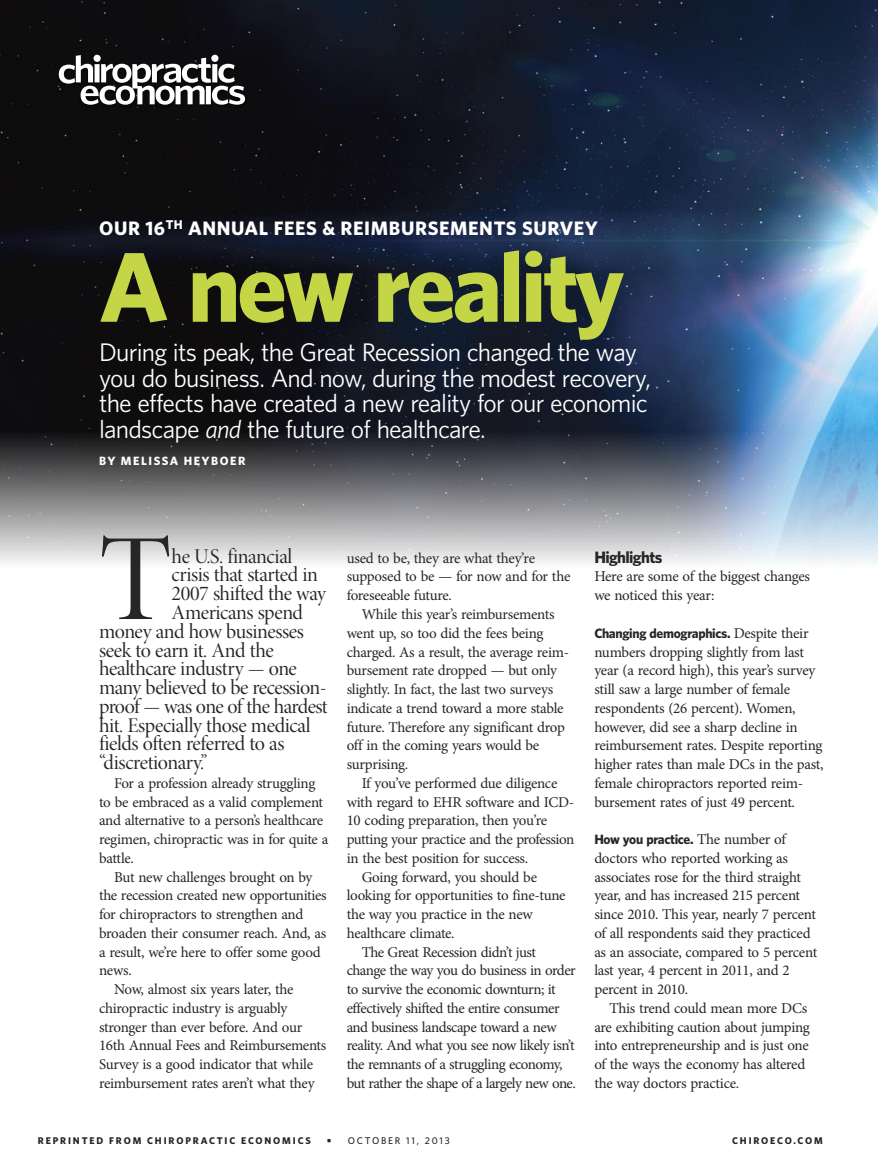
<style>
.page{position:relative;width:878px;height:1175px;background:#fff}
.page>*{position:absolute;margin:0;border:0;box-sizing:border-box;transform-origin:0 0}
.t1{font:124.05px "Minion Pro Disp";color:#272627}
.t2{font:700 99px "Whitney";letter-spacing:-.04em;color:#c4d646}
.t3{font:25.5px/25.5px "Whitney";letter-spacing:-.03em;color:#fff}
.t4{font:21px "Minion Pro Disp";letter-spacing:-.02em;color:#272627}
.t5{font:700 19.5px "Whitney";letter-spacing:.03em;color:#fff}
.t6{font:700 16.5px "Whitney";letter-spacing:-.04em;color:#272627}
.t7{font:15px/18.8px "Minion Pro";letter-spacing:-.025em;color:#272627}
.t8{font:700 13.5px "Whitney";letter-spacing:-.025em;color:#272627}
.t9{font:700 12px "Whitney";letter-spacing:.125em;color:#fff}
.t10{font:700 9.75px "Whitney";letter-spacing:.19em;color:#272627}
.t11{font:500 9.75px "Whitney";letter-spacing:.185em;color:#272627}
.s1{font-style:italic}
.s2{font-family:"Minion Pro";font-weight:400;font-size:15px}
.s3{font-weight:700}
</style>
<div class="page">
<img style="left:0;top:0;width:878px;height:432px">
<img style="left:0;top:432px;width:878px;height:132px">
<div style="left:53px;top:49px;width:201px;height:64px;background:#0d0d0d"></div>
<svg style="left:59px;top:55px;width:186px;height:50px"></svg>
<h3 class="t5" style="left:99px;top:221px;width:500px">OUR 16<sup>TH</sup> ANNUAL FEES &amp; REIMBURSEMENTS SURVEY</h3>
<h2 class="t2" style="left:99px;top:253px;width:527px">A new reality</h2>
<h3 class="t3" style="left:99px;top:342px;width:553px">During its peak, the Great Recession changed the way you do business. And now, during the modest recovery, the effects have created a new reality for our economic landscape <span class="s1">and</span> the future of healthcare.</h3>
<p class="t9" style="left:99px;top:456px;width:148px">BY MELISSA HEYBOER</p>
<h1 class="t1" style="left:99px;top:532px;width:74px">T</h1>
<h3 class="t4" style="left:172px;top:548px;width:122px">he U.S. financial</h3>
<h3 class="t4" style="left:172px;top:567px;width:148px">crisis that started in</h3>
<h3 class="t4" style="left:172px;top:585px;width:156px">2007 shifted the way</h3>
<h3 class="t4" style="left:172px;top:604px;width:133px">Americans spend</h3>
<h3 class="t4" style="left:99px;top:623px;width:206px">money and how businesses</h3>
<h3 class="t4" style="left:99px;top:642px;width:176px">seek to earn it. And the</h3>
<h3 class="t4" style="left:99px;top:660px;width:199px">healthcare industry — one</h3>
<h3 class="t4" style="left:99px;top:679px;width:229px">many believed to be recession-</h3>
<h3 class="t4" style="left:99px;top:698px;width:230px">proof — was one of the hardest</h3>
<h3 class="t4" style="left:99px;top:717px;width:213px">hit. Especially those medical</h3>
<h3 class="t4" style="left:99px;top:735px;width:187px">fields often referred to as</h3>
<h3 class="t4" style="left:99px;top:754px;width:110px">“discretionary.”</h3>
<p class="t7" style="left:99px;top:775px;width:231px;text-indent:15px">For a profession already struggling to be embraced as a valid complement and alternative to a person’s healthcare regimen, chiropractic was in for quite a battle.</p>
<p class="t7" style="left:114px;top:868px;width:200px">But new challenges brought on by</p>
<p class="t7" style="left:99px;top:887px;width:229px">the recession created new opportunities</p>
<p class="t7" style="left:99px;top:906px;width:206px">for chiropractors to strengthen and</p>
<p class="t7" style="left:99px;top:925px;width:229px">broaden their consumer reach. And, as</p>
<p class="t7" style="left:99px;top:943px;width:223px">a result, we’re here to offer some good</p>
<p class="t7" style="left:99px;top:962px;width:34px">news.</p>
<p class="t7" style="left:114px;top:981px;width:181px">Now, almost six years later, the</p>
<p class="t7" style="left:99px;top:1000px;width:190px">chiropractic industry is arguably</p>
<p class="t7" style="left:99px;top:1018px;width:205px">stronger than ever before. And our</p>
<p class="t7" style="left:99px;top:1037px;width:229px">16th Annual Fees and Reimbursements</p>
<p class="t7" style="left:99px;top:1056px;width:215px">Survey is a good indicator that while</p>
<p class="t7" style="left:99px;top:1075px;width:217px">reimbursement rates aren’t what they</p>
<p class="t7" style="left:347px;top:550px;width:225px">used to be, they are what they’re supposed to be — for now and for the foreseeable future.</p>
<p class="t7" style="left:347px;top:606px;width:224px;text-indent:15px">While this year’s reimbursements went up, so too did the fees being charged. As a result, the average reim&shy;bursement rate dropped — but only slightly. In fact, the last two surveys indicate a trend toward a more stable future. Therefore any significant drop off in the coming years would be surprising.</p>
<p class="t7" style="left:362px;top:775px;width:197px">If you’ve performed due diligence</p>
<p class="t7" style="left:347px;top:793px;width:229px">with regard to EHR software and ICD-</p>
<p class="t7" style="left:347px;top:812px;width:202px">10 coding preparation, then you’re</p>
<p class="t7" style="left:347px;top:831px;width:229px">putting your practice and the profession</p>
<p class="t7" style="left:347px;top:850px;width:183px">in the best position for success.</p>
<p class="t7" style="left:362px;top:868px;width:177px">Going forward, you should be</p>
<p class="t7" style="left:347px;top:887px;width:220px">looking for opportunities to fine-tune</p>
<p class="t7" style="left:347px;top:906px;width:188px">the way you practice in the new</p>
<p class="t7" style="left:347px;top:925px;width:109px">healthcare climate.</p>
<p class="t7" style="left:362px;top:943px;width:176px">The Great Recession didn’t just</p>
<p class="t7" style="left:347px;top:962px;width:231px">change the way you do business in order</p>
<p class="t7" style="left:347px;top:981px;width:211px">to survive the economic downturn; it</p>
<p class="t7" style="left:347px;top:1000px;width:214px">effectively shifted the entire consumer</p>
<p class="t7" style="left:347px;top:1018px;width:212px">and business landscape toward a new</p>
<p class="t7" style="left:347px;top:1037px;width:229px">reality. And what you see now likely isn’t</p>
<p class="t7" style="left:347px;top:1056px;width:217px">the remnants of a struggling economy,</p>
<p class="t7" style="left:347px;top:1075px;width:230px">but rather the shape of a largely new one.</p>
<p class="t6" style="left:594px;top:551px;width:69px">Highlights</p>
<p class="t7" style="left:594px;top:568px;width:217px">Here are some of the biggest changes we noticed this year:</p>
<p class="t8" style="left:594px;top:628px;width:216px">Changing demographics. <span class="s2">Despite their</span></p>
<p class="t7" style="left:594px;top:643px;width:231px">numbers dropping slightly from last year (a record high), this year’s survey still saw a large number of female respondents (26 percent). Women, however, did see a sharp decline in reimbursement rates. Despite reporting higher rates than male DCs in the past, female chiropractors reported reim&shy;bursement rates of just 49 percent.</p>
<p class="t8" style="left:594px;top:834px;width:193px">How you practice. <span class="s2">The number of</span></p>
<p class="t7" style="left:594px;top:850px;width:224px">doctors who reported working as associates rose for the third straight year, and has increased 215 percent since 2010. This year, nearly 7 percent of all respondents said they practiced as an associate, compared to 5 percent last year, 4 percent in 2011, and 2 percent in 2010.</p>
<p class="t7" style="left:594px;top:1000px;width:217px;text-indent:15px">This trend could mean more DCs are exhibiting caution about jumping into entrepreneurship and is just one of the ways the economy has altered the way doctors practice.</p>
<p class="t10" style="left:38px;top:1137px;width:274px">REPRINTED FROM CHIROPRACTIC ECONOMICS</p>
<p class="t11" style="left:327px;top:1137px;width:124px"><span class="s3">•</span> OCTOBER 11, 2013</p>
<p class="t10" style="left:732px;top:1137px;width:92px">CHIROECO.COM</p>
</div>
